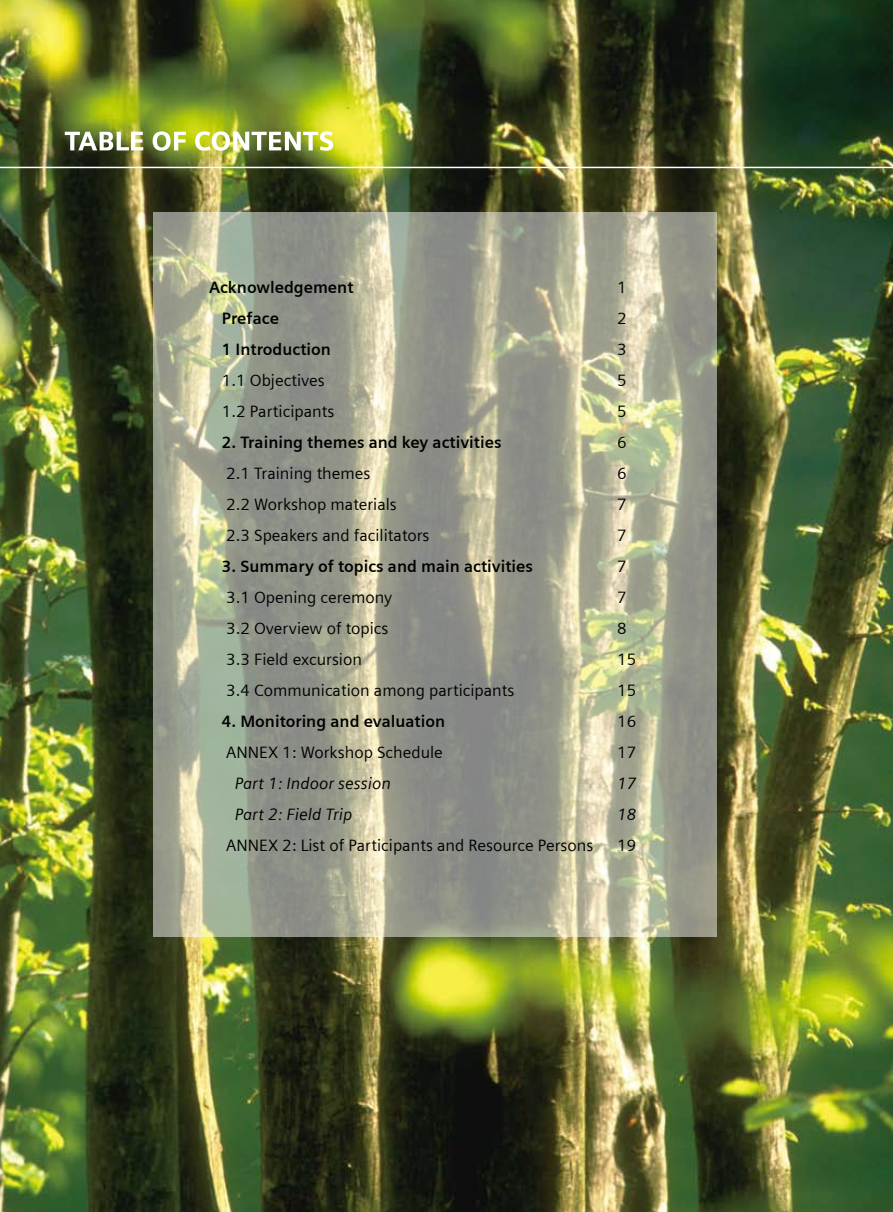
<style>
.page{position:relative;width:893px;height:1212px;background:#fff}
.page>*{position:absolute;margin:0;border:0;box-sizing:border-box;transform-origin:0 0}
.t1{font:16.5px "Siemens Sans";color:#000}
.t2{font:700 16.5px "Siemens Sans";color:#000}
.t3{font:italic 16.5px "Siemens Sans";color:#000}
</style>
<div class="page">
<img style="left:0;top:0;width:893px;height:1212px">
<svg style="left:154px;top:213px;width:563px;height:724px;background:#a5a693"></svg>
<img style="left:65px;top:131px;width:268px;height:20px">
<hr style="left:0;top:167px;width:893px;height:1px;background:#fff">
<p class="t2" style="left:209px;top:278px;width:146px">Acknowledgement</p>
<p class="t1" style="left:617px;top:278px;width:11px">1</p>
<p class="t2" style="left:222px;top:309px;width:59px">Preface</p>
<p class="t1" style="left:617px;top:309px;width:11px">2</p>
<p class="t2" style="left:222px;top:340px;width:111px">1 Introduction</p>
<p class="t1" style="left:617px;top:340px;width:11px">3</p>
<p class="t1" style="left:222px;top:371px;width:104px">1.1 Objectives</p>
<p class="t1" style="left:617px;top:371px;width:11px">5</p>
<p class="t1" style="left:222px;top:402px;width:114px">1.2 Participants</p>
<p class="t1" style="left:617px;top:402px;width:11px">5</p>
<p class="t2" style="left:222px;top:433px;width:281px">2. Training themes and key activities</p>
<p class="t1" style="left:617px;top:433px;width:11px">6</p>
<p class="t1" style="left:226px;top:464px;width:146px">2.1 Training themes</p>
<p class="t1" style="left:617px;top:464px;width:11px">6</p>
<p class="t1" style="left:226px;top:495px;width:172px">2.2 Workshop materials</p>
<p class="t1" style="left:617px;top:495px;width:11px">7</p>
<p class="t1" style="left:226px;top:526px;width:205px">2.3 Speakers and facilitators</p>
<p class="t1" style="left:617px;top:526px;width:11px">7</p>
<p class="t2" style="left:222px;top:557px;width:313px">3. Summary of topics and main activities</p>
<p class="t1" style="left:617px;top:557px;width:11px">7</p>
<p class="t1" style="left:226px;top:588px;width:168px">3.1 Opening ceremony</p>
<p class="t1" style="left:617px;top:588px;width:11px">7</p>
<p class="t1" style="left:226px;top:619px;width:164px">3.2 Overview of topics</p>
<p class="t1" style="left:617px;top:619px;width:11px">8</p>
<p class="t1" style="left:226px;top:650px;width:137px">3.3 Field excursion</p>
<p class="t1" style="left:617px;top:650px;width:21px">15</p>
<p class="t1" style="left:226px;top:681px;width:290px">3.4 Communication among participants</p>
<p class="t1" style="left:617px;top:681px;width:21px">15</p>
<p class="t2" style="left:222px;top:712px;width:225px">4. Monitoring and evaluation</p>
<p class="t1" style="left:617px;top:712px;width:21px">16</p>
<p class="t1" style="left:226px;top:743px;width:218px">ANNEX 1: Workshop Schedule</p>
<p class="t1" style="left:617px;top:743px;width:21px">17</p>
<p class="t3" style="left:235px;top:774px;width:158px">Part 1: Indoor session</p>
<p class="t3" style="left:617px;top:774px;width:21px">17</p>
<p class="t3" style="left:235px;top:805px;width:119px">Part 2: Field Trip</p>
<p class="t3" style="left:617px;top:805px;width:21px">18</p>
<p class="t1" style="left:226px;top:836px;width:369px">ANNEX 2: List of Participants and Resource Persons</p>
<p class="t1" style="left:617px;top:836px;width:21px">19</p>
</div>
